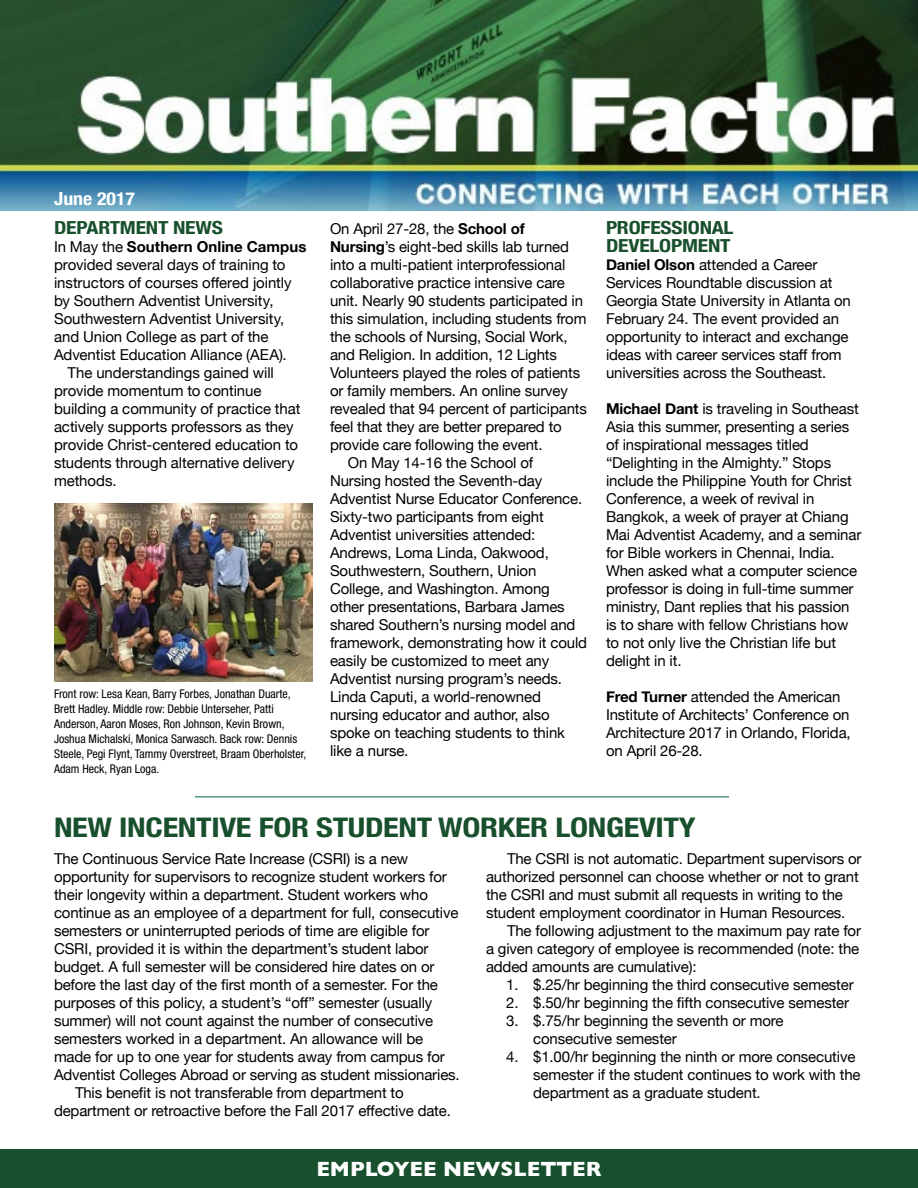
<style>
.page{position:relative;width:918px;height:1188px;background:#fff}
.page>*{position:absolute;margin:0;border:0;box-sizing:border-box;transform-origin:0 0}
.t1{font:700 condensed 27px "Helvetica Neue";letter-spacing:-.01em;color:#184f2c;scale:1.2 1}
.t2{font:700 21px "Gill Sans";color:#fff}
.t3{font:700 condensed 18px/18px "Helvetica Neue";letter-spacing:-.01em;color:#184f2c;scale:1.2 1}
.t4{font:700 condensed 18px "Helvetica Neue";color:#fff;scale:1.1 1}
.t5{font:15px/18px "Helvetica Neue";letter-spacing:-.01em;color:#000}
.t6{font:700 15px "Helvetica Neue";letter-spacing:.005em;color:#000}
.t7{font:condensed 12px/15px "Helvetica Neue";color:#000}
.s1{font-weight:400}
.s2{font-weight:700}
</style>
<div class="page">
<div style="left:0;top:1149px;width:918px;height:39px;background:#184f2c"></div>
<img style="left:0;top:0;width:918px;height:210px">
<hr style="left:195px;top:796px;width:534px;height:1px;background:#00673e">
<img style="left:54px;top:503px;width:258px;height:178px">
<p class="t4" style="left:54px;top:184px;width:75px">June 2017</p>
<p class="t3" style="left:54px;top:217px;width:142px">DEPARTMENT NEWS</p>
<p class="t6" style="left:54px;top:235px;width:254px"><span class="s1">In May the</span> Southern Online Campus</p>
<p class="t5" style="left:54px;top:257px;width:233px">provided several days of training to</p>
<p class="t5" style="left:54px;top:275px;width:239px">instructors of courses offered jointly</p>
<p class="t5" style="left:54px;top:293px;width:221px">by Southern Adventist University,</p>
<p class="t5" style="left:54px;top:311px;width:232px">Southwestern Adventist University,</p>
<p class="t5" style="left:54px;top:329px;width:216px">and Union College as part of the</p>
<p class="t5" style="left:54px;top:347px;width:234px">Adventist Education Alliance (AEA).</p>
<p class="t5" style="left:68px;top:365px;width:208px">The understandings gained will</p>
<p class="t5" style="left:54px;top:383px;width:209px">provide momentum to continue</p>
<p class="t5" style="left:54px;top:401px;width:248px">building a community of practice that</p>
<p class="t5" style="left:54px;top:419px;width:241px">actively supports professors as they</p>
<p class="t5" style="left:54px;top:437px;width:246px">provide Christ-centered education to</p>
<p class="t5" style="left:54px;top:455px;width:242px">students through alternative delivery</p>
<p class="t5" style="left:54px;top:473px;width:64px">methods.</p>
<p class="t7" style="left:54px;top:686px;width:254px">Front row: Lesa Kean, Barry Forbes, Jonathan Duarte, Brett Hadley. Middle row: Debbie Unterseher, Patti Anderson, Aaron Moses, Ron Johnson, Kevin Brown, Joshua Michalski, Monica Sarwasch. Back row: Dennis Steele, Pegi Flynt, Tammy Overstreet, Braam Oberholster, Adam Heck, Ryan Loga.</p>
<p class="t5" style="left:330px;top:221px;width:196px">On April 27-28, the <span class="s2">School of</span></p>
<p class="t5" style="left:330px;top:239px;width:241px"><span class="s2">Nursing</span>’s eight-bed skills lab turned</p>
<p class="t5" style="left:330px;top:257px;width:237px">into a multi-patient interprofessional</p>
<p class="t5" style="left:330px;top:275px;width:236px">collaborative practice intensive care</p>
<p class="t5" style="left:330px;top:293px;width:255px">unit. Nearly 90 students participated in</p>
<p class="t5" style="left:330px;top:311px;width:258px">this simulation, including students from</p>
<p class="t5" style="left:330px;top:329px;width:239px">the schools of Nursing, Social Work,</p>
<p class="t5" style="left:330px;top:347px;width:229px">and Religion. In addition, 12 Lights</p>
<p class="t5" style="left:330px;top:365px;width:252px">Volunteers played the roles of patients</p>
<p class="t5" style="left:330px;top:383px;width:240px">or family members. An online survey</p>
<p class="t5" style="left:330px;top:401px;width:258px">revealed that 94 percent of participants</p>
<p class="t5" style="left:330px;top:419px;width:233px">feel that they are better prepared to</p>
<p class="t5" style="left:330px;top:437px;width:214px">provide care following the event.</p>
<p class="t5" style="left:348px;top:455px;width:187px">On May 14-16 the School of</p>
<p class="t5" style="left:330px;top:473px;width:214px">Nursing hosted the Seventh-day</p>
<p class="t5" style="left:330px;top:491px;width:254px">Adventist Nurse Educator Conference.</p>
<p class="t5" style="left:330px;top:509px;width:215px">Sixty-two participants from eight</p>
<p class="t5" style="left:330px;top:527px;width:207px">Adventist universities attended:</p>
<p class="t5" style="left:330px;top:545px;width:220px">Andrews, Loma Linda, Oakwood,</p>
<p class="t5" style="left:330px;top:563px;width:208px">Southwestern, Southern, Union</p>
<p class="t5" style="left:330px;top:581px;width:221px">College, and Washington. Among</p>
<p class="t5" style="left:330px;top:599px;width:236px">other presentations, Barbara James</p>
<p class="t5" style="left:330px;top:617px;width:247px">shared Southern’s nursing model and</p>
<p class="t5" style="left:330px;top:635px;width:259px">framework, demonstrating how it could</p>
<p class="t5" style="left:330px;top:653px;width:221px">easily be customized to meet any</p>
<p class="t5" style="left:330px;top:671px;width:234px">Adventist nursing program’s needs.</p>
<p class="t5" style="left:330px;top:689px;width:212px">Linda Caputi, a world-renowned</p>
<p class="t5" style="left:330px;top:707px;width:221px">nursing educator and author, also</p>
<p class="t5" style="left:330px;top:725px;width:236px">spoke on teaching students to think</p>
<p class="t5" style="left:330px;top:743px;width:80px">like a nurse.</p>
<p class="t3" style="left:606px;top:217px;width:108px">PROFESSIONAL<br>DEVELOPMENT</p>
<p class="t5" style="left:606px;top:257px;width:246px"><span class="s2">Daniel Olson</span> attended a Career Services Roundtable discussion at Georgia State University in Atlanta on February 24. The event provided an opportunity to interact and exchange ideas with career services staff from universities across the Southeast.</p>
<p class="t5" style="left:606px;top:401px;width:257px"><span class="s2">Michael Dant</span> is traveling in Southeast Asia this summer, presenting a series of inspirational messages titled “Delighting in the Almighty.” Stops include the Philippine Youth for Christ Conference, a week of revival in Bangkok, a week of prayer at Chiang Mai Adventist Academy, and a seminar for Bible workers in Chennai, India.<br>When asked what a computer science professor is doing in full-time summer ministry, Dant replies that his passion is to share with fellow Christians how to not only live the Christian life but delight in it.</p>
<p class="t5" style="left:606px;top:689px;width:246px"><span class="s2">Fred Turner</span> attended the American<br>Institute of Architects’ Conference on<br>Architecture 2017 in Orlando, Florida, on April 26-28.</p>
<h1 class="t1" style="left:54px;top:805px;width:536px">NEW INCENTIVE FOR STUDENT WORKER LONGEVITY</h1>
<p class="t5" style="left:54px;top:851px;width:356px">The Continuous Service Rate Increase (CSRI) is a new</p>
<p class="t5" style="left:54px;top:869px;width:394px">opportunity for supervisors to recognize student workers for</p>
<p class="t5" style="left:54px;top:887px;width:376px">their longevity within a department. Student workers who</p>
<p class="t5" style="left:54px;top:905px;width:406px">continue as an employee of a department for full, consecutive</p>
<p class="t5" style="left:54px;top:923px;width:377px">semesters or uninterrupted periods of time are eligible for</p>
<p class="t5" style="left:54px;top:941px;width:376px">CSRI, provided it is within the department’s student labor</p>
<p class="t5" style="left:54px;top:959px;width:382px">budget. A full semester will be considered hire dates on or</p>
<p class="t5" style="left:54px;top:977px;width:386px">before the last day of the first month of a semester. For the</p>
<p class="t5" style="left:54px;top:995px;width:380px">purposes of this policy, a student’s “off” semester (usually</p>
<p class="t5" style="left:54px;top:1013px;width:381px">summer) will not count against the number of consecutive</p>
<p class="t5" style="left:54px;top:1031px;width:371px">semesters worked in a department. An allowance will be</p>
<p class="t5" style="left:54px;top:1049px;width:392px">made for up to one year for students away from campus for</p>
<p class="t5" style="left:54px;top:1067px;width:407px">Adventist Colleges Abroad or serving as student missionaries.</p>
<p class="t5" style="left:75px;top:1085px;width:330px">This benefit is not transferable from department to</p>
<p class="t5" style="left:54px;top:1103px;width:398px">department or retroactive before the Fall 2017 effective date.</p>
<p class="t5" style="left:486px;top:851px;width:377px;text-indent:21px">The CSRI is not automatic. Department supervisors or authorized personnel can choose whether or not to grant the CSRI and must submit all requests in writing to the student employment coordinator in Human Resources.</p>
<p class="t5" style="left:486px;top:923px;width:377px;text-indent:21px">The following adjustment to the maximum pay rate for a given category of employee is recommended (note: the added amounts are cumulative):</p>
<p class="t5" style="left:506px;top:977px;width:349px">1. $.25/hr beginning the third consecutive semester</p>
<p class="t5" style="left:506px;top:995px;width:344px">2. $.50/hr beginning the fifth consecutive semester</p>
<p class="t5" style="left:533px;top:1013px;width:252px;text-indent:-27px">3. $.75/hr beginning the seventh or more consecutive semester</p>
<p class="t5" style="left:533px;top:1049px;width:329px;text-indent:-27px">4. $1.00/hr beginning the ninth or more consecutive semester if the student continues to work with the department as a graduate student.</p>
<h2 class="t2" style="left:316px;top:1152px;width:287px">EMPLOYEE NEWSLETTER</h2>
</div>
